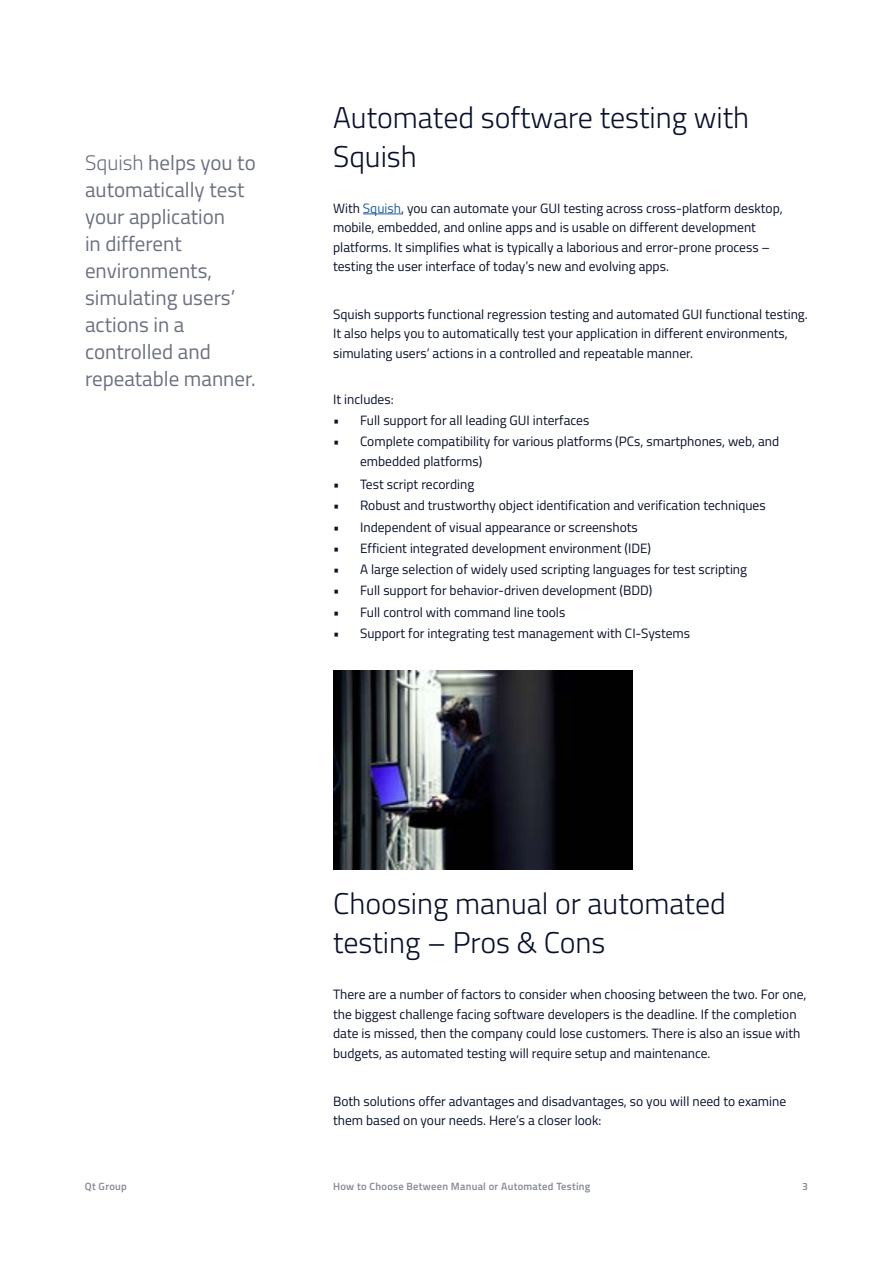
<style>
.page{position:relative;width:893px;height:1263px;background:#fff}
.page>*{position:absolute;margin:0;border:0;box-sizing:border-box;transform-origin:0 0}
.t1{font:300 30px/39px "Titillium Web";color:#09102b}
.t2{font:21px/27px "Titillium Web";color:#6b7080}
.t3{font:13.5px/19.5px "Titillium Web";color:#09102b}
.t4{font:600 10.5px "Titillium Web";letter-spacing:.025em;color:#848895}
.s1{font-weight:300}
.s2{color:#215e9e}
</style>
<div class="page">
<hr style="left:363px;top:214px;width:38px;height:1px;background:#215e9e">
<img style="left:333px;top:670px;width:299px;height:199px">
<h2 class="t2" style="left:85px;top:148px;width:172px"><span class="s1">Squish</span> helps you to automatically test your application<br>in different environments, simulating users’ actions in a controlled and repeatable manner.</h2>
<h1 class="t1" style="left:333px;top:96px;width:418px">Automated software testing with<br>Squish</h1>
<p class="t3" style="left:333px;top:197px;width:451px">With <span class="s2">Squish</span>, you can automate your GUI testing across cross-platform desktop, mobile, embedded, and online apps and is usable on different development platforms. It simplifies what is typically a laborious and error-prone process – testing the user interface of today’s new and evolving apps.</p>
<p class="t3" style="left:333px;top:304px;width:476px">Squish supports functional regression testing and automated GUI functional testing.<br>It also helps you to automatically test your application in different environments, simulating users’ actions in a controlled and repeatable manner.</p>
<p class="t3" style="left:333px;top:389px;width:62px">It includes:</p>
<p class="t3" style="left:333px;top:410px;width:258px">• Full support for all leading GUI interfaces</p>
<p class="t3" style="left:360px;top:431px;width:421px;text-indent:-27px">• Complete compatibility for various platforms (PCs, smartphones, web, and embedded platforms)</p>
<p class="t3" style="left:333px;top:474px;width:143px">• Test script recording</p>
<p class="t3" style="left:333px;top:495px;width:434px">• Robust and trustworthy object identification and verification techniques</p>
<p class="t3" style="left:333px;top:516px;width:306px">• Independent of visual appearance or screenshots</p>
<p class="t3" style="left:333px;top:538px;width:320px">• Efficient integrated development environment (IDE)</p>
<p class="t3" style="left:333px;top:559px;width:416px">• A large selection of widely used scripting languages for test scripting</p>
<p class="t3" style="left:333px;top:580px;width:321px">• Full support for behavior-driven development (BDD)</p>
<p class="t3" style="left:333px;top:601px;width:234px">• Full control with command line tools</p>
<p class="t3" style="left:333px;top:623px;width:359px">• Support for integrating test management with CI-Systems</p>
<h1 class="t1" style="left:333px;top:883px;width:394px">Choosing manual or automated testing – Pros &amp; Cons</h1>
<p class="t3" style="left:333px;top:984px;width:475px">There are a number of factors to consider when choosing between the two. For one, the biggest challenge facing software developers is the deadline. If the completion date is missed, then the company could lose customers. There is also an issue with budgets, as automated testing will require setup and maintenance.</p>
<p class="t3" style="left:333px;top:1090px;width:455px">Both solutions offer advantages and disadvantages, so you will need to examine them based on your needs. Here’s a closer look:</p>
<p class="t4" style="left:85px;top:1178px;width:43px">Qt Group</p>
<p class="t4" style="left:333px;top:1178px;width:259px">How to Choose Between Manual or Automated Testing</p>
<p class="t4" style="left:802px;top:1178px;width:7px">3</p>
</div>
